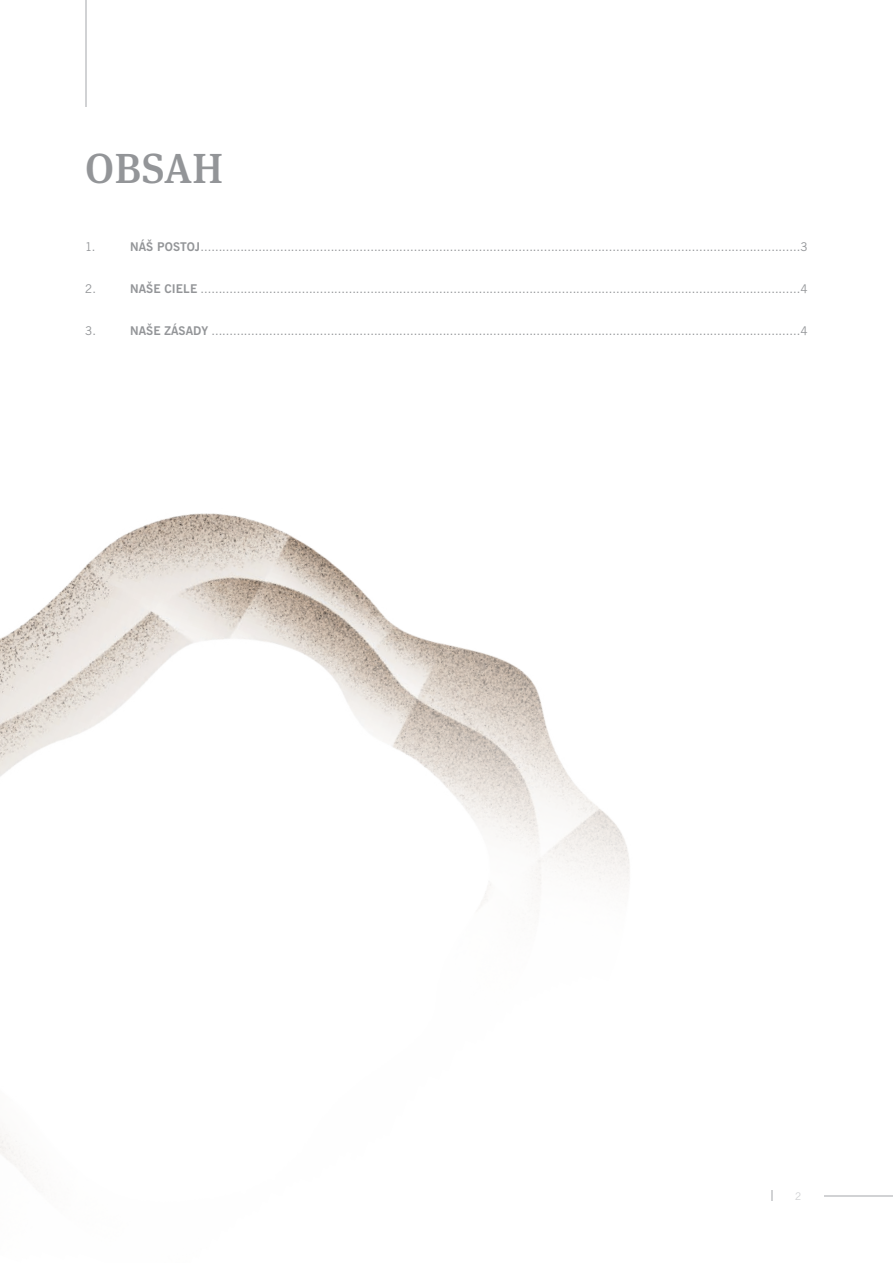
<style>
.page{position:relative;width:893px;height:1263px;background:#fff}
.page>*{position:absolute;margin:0;border:0;box-sizing:border-box;transform-origin:0 0}
.t1{font:500 42px "Meta Serif Pro";letter-spacing:.01em;color:#939598}
.t2{font:12px "News Gothic BT";color:#939598}
.t3{font:10.5px "News Gothic BT";color:#d1d2d4}
.s1{font-family:"News Gothic Bd BT"}
</style>
<div class="page">
<hr style="left:824px;top:1195px;width:69px;height:2px;background:#d1d2d4">
<img style="left:0;top:513px;width:773px;height:688px">
<hr style="left:85px;top:0;width:2px;height:106px;background:#d1d2d4">
<h1 class="t1" style="left:85px;top:136px;width:139px">OBSAH</h1>
<p class="t2" style="left:85px;top:239px;width:12px">1.</p>
<p class="t2" style="left:130px;top:239px;width:679px"><span class="s1">NÁŠ POSTOJ</span>......................................................................................................................................................................3</p>
<p class="t2" style="left:85px;top:281px;width:12px">2.</p>
<p class="t2" style="left:130px;top:281px;width:679px"><span class="s1">NAŠE CIELE</span> ......................................................................................................................................................................4</p>
<p class="t2" style="left:85px;top:323px;width:12px">3.</p>
<p class="t2" style="left:130px;top:323px;width:679px"><span class="s1">NAŠE ZÁSADY</span> ...................................................................................................................................................................4</p>
<p class="t3" style="left:795px;top:1189px;width:8px">2</p>
</div>
